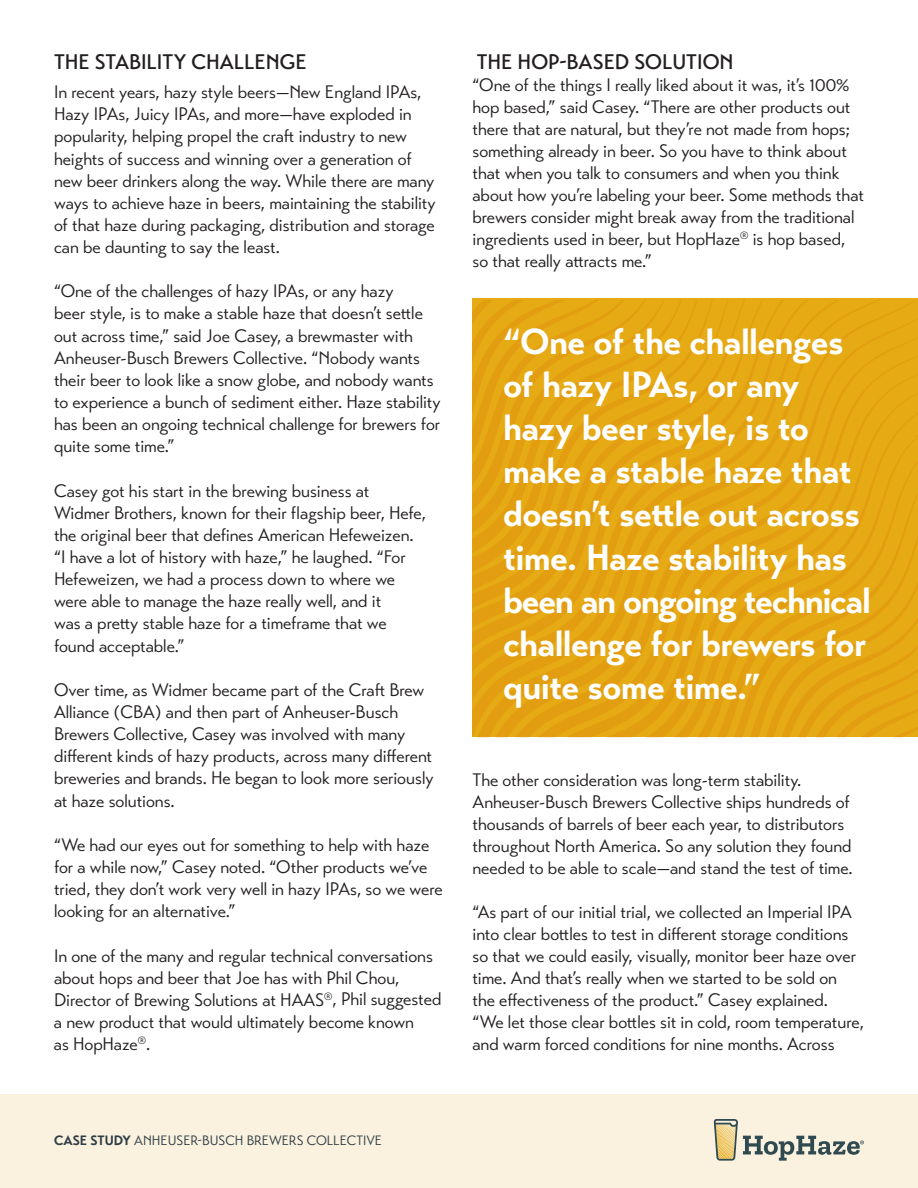
<style>
.page{position:relative;width:918px;height:1188px;background:#fff}
.page>*{position:absolute;margin:0;border:0;box-sizing:border-box;transform-origin:0 0}
.t1{font:700 36px/43.2px "Transat";color:#fff}
.t2{font:500 21px "Transat";color:#231f20}
.t3{font:18px/22.2px "Transat Standard";color:#231f20}
.t4{font:13.5px "Transat Standard";color:#303d47}
.s1{font-family:"Transat";font-weight:700}
</style>
<div class="page">
<div style="left:0;top:1094px;width:918px;height:94px;background:#faf2de"></div>
<svg style="left:714px;top:1119px;width:150px;height:42px"></svg>
<svg style="left:881px;top:300px;width:35px;height:437px;background:#e5a813"></svg>
<svg style="left:841px;top:300px;width:40px;height:437px;background:#e5a713"></svg>
<svg style="left:472px;top:300px;width:369px;height:437px;background:#e4a512"></svg>
<svg style="left:472px;top:300px;width:337px;height:401px;background:#e4a512"></svg>
<svg style="left:472px;top:300px;width:312px;height:372px;background:#e4a512"></svg>
<svg style="left:472px;top:300px;width:292px;height:348px;background:#e4a512"></svg>
<svg style="left:472px;top:300px;width:273px;height:327px;background:#e4a512"></svg>
<svg style="left:472px;top:300px;width:257px;height:308px;background:#e4a512"></svg>
<svg style="left:472px;top:300px;width:241px;height:290px;background:#e4a512"></svg>
<svg style="left:472px;top:300px;width:226px;height:272px;background:#e4a512"></svg>
<svg style="left:472px;top:300px;width:210px;height:253px;background:#e4a512"></svg>
<svg style="left:472px;top:300px;width:193px;height:233px;background:#e4a512"></svg>
<svg style="left:472px;top:300px;width:174px;height:211px;background:#e4a512"></svg>
<p class="t2" style="left:54px;top:49px;width:254px">THE STABILITY CHALLENGE</p>
<p class="t3" style="left:54px;top:81px;width:383px">In recent years, hazy style beers—New England IPAs, Hazy IPAs, Juicy IPAs, and more—have exploded in popularity, helping propel the craft industry to new heights of success and winning over a generation of new beer drinkers along the way. While there are many ways to achieve haze in beers, maintaining the stability of that haze during packaging, distribution and storage can be daunting to say the least.</p>
<p class="t3" style="left:54px;top:280px;width:388px">“One of the challenges of hazy IPAs, or any hazy<br>beer style, is to make a stable haze that doesn’t settle out across time,” said Joe Casey, a brewmaster with Anheuser-Busch Brewers Collective. “Nobody wants their beer to look like a snow globe, and nobody wants to experience a bunch of sediment either. Haze stability has been an ongoing technical challenge for brewers for quite some time.”</p>
<p class="t3" style="left:54px;top:479px;width:374px">Casey got his start in the brewing business at Widmer Brothers, known for their flagship beer, Hefe, the original beer that defines American Hefeweizen. “I have a lot of history with haze,” he laughed. “For Hefeweizen, we had a process down to where we were able to manage the haze really well, and it<br>was a pretty stable haze for a timeframe that we found acceptable.”</p>
<p class="t3" style="left:54px;top:679px;width:381px">Over time, as Widmer became part of the Craft Brew Alliance (CBA) and then part of Anheuser-Busch Brewers Collective, Casey was involved with many different kinds of hazy products, across many different breweries and brands. He began to look more seriously at haze solutions.</p>
<p class="t3" style="left:54px;top:834px;width:390px">“We had our eyes out for something to help with haze for a while now,” Casey noted. “Other products we’ve tried, they don’t work very well in hazy IPAs, so we were looking for an alternative.”</p>
<p class="t3" style="left:54px;top:944px;width:389px">In one of the many and regular technical conversations about hops and beer that Joe has with Phil Chou, Director of Brewing Solutions at HAAS<sup>®</sup>, Phil suggested a new product that would ultimately become known<br>as HopHaze<sup>®</sup>.</p>
<p class="t2" style="left:477px;top:49px;width:258px">THE HOP-BASED SOLUTION</p>
<p class="t3" style="left:472px;top:74px;width:393px">“One of the things I really liked about it was, it’s 100% hop based,” said Casey. “There are other products out there that are natural, but they’re not made from hops; something already in beer. So you have to think about that when you talk to consumers and when you think about how you’re labeling your beer. Some methods that brewers consider might break away from the traditional ingredients used in beer, but HopHaze<sup>®</sup> is hop based, so that really attracts me.”</p>
<h1 class="t1" style="left:503px;top:320px;width:369px">“One of the challenges of hazy IPAs, or any hazy beer style, is to make a stable haze that doesn’t settle out across time. Haze stability has been an ongoing technical challenge for brewers for quite some time.”</h1>
<p class="t3" style="left:473px;top:769px;width:382px">The other consideration was long-term stability.<br>Anheuser-Busch Brewers Collective ships hundreds of thousands of barrels of beer each year, to distributors throughout North America. So any solution they found needed to be able to scale—and stand the test of time.</p>
<p class="t3" style="left:473px;top:901px;width:393px">“As part of our initial trial, we collected an Imperial IPA into clear bottles to test in different storage conditions so that we could easily, visually, monitor beer haze over time. And that’s really when we started to be sold on the effectiveness of the product.” Casey explained.<br>“We let those clear bottles sit in cold, room temperature, and warm forced conditions for nine months. Across</p>
<p class="t4" style="left:54px;top:1132px;width:330px"><span class="s1">CASE STUDY</span> ANHEUSER-BUSCH BREWERS COLLECTIVE</p>
</div>
